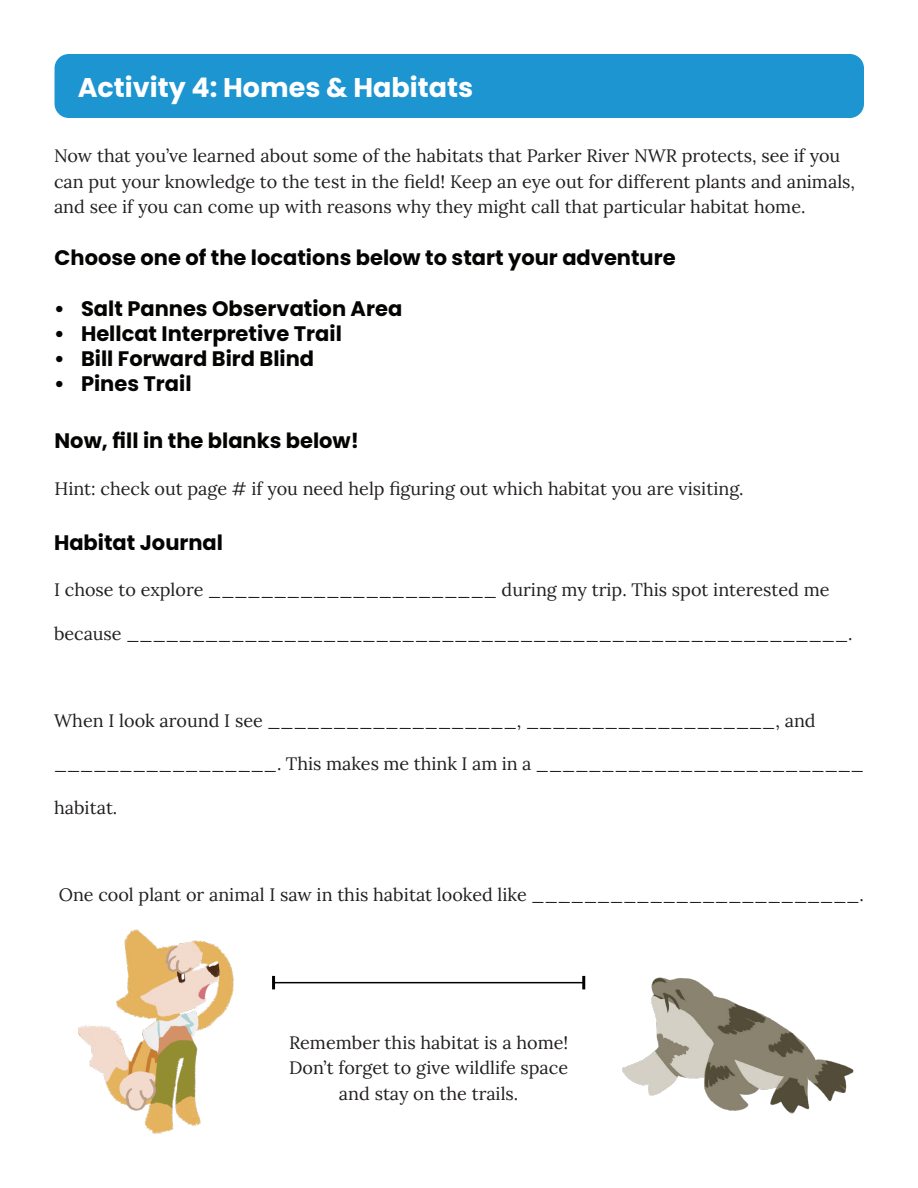
<style>
.page{position:relative;width:918px;height:1188px;background:#fff}
.page>*{position:absolute;margin:0;border:0;box-sizing:border-box;transform-origin:0 0}
.Paragraph_Style_3{font:700 27px "Poppins";color:#fff}
.Paragraph_Style_3-2{font:700 21px "Poppins";color:#040503}
.Paragraph_Style_2{font:18px/25.5px "Lora";color:#231f20}
</style>
<div class="page">
<div style="left:55px;top:55px;width:808px;height:62px;background:#1c95d1;border-radius:14px"></div>
<div style="left:55px;top:54px;width:809px;height:64px;border:2px solid #1c95d1;border-radius:14px"></div>
<img style="left:622px;top:977px;width:232px;height:137px">
<img style="left:79px;top:929px;width:155px;height:205px">
<hr style="left:274px;top:982px;width:310px;height:1px;background:#000">
<svg style="left:272px;top:976px;width:3px;height:13px"></svg>
<svg style="left:582px;top:976px;width:3px;height:13px"></svg>
<p class="Paragraph_Style_3" style="left:78px;top:72px;width:397px">Activity 4: Homes &amp; Habitats</p>
<p class="Paragraph_Style_2" style="left:54px;top:142px;width:803px">Now that you’ve learned about some of the habitats that Parker River NWR protects, see if you can put your knowledge to the test in the field! Keep an eye out for different plants and animals, and see if you can come up with reasons why they might call that particular habitat home.</p>
<p class="Paragraph_Style_3-2" style="left:55px;top:246px;width:623px">Choose one of the locations below to start your adventure</p>
<p class="Paragraph_Style_3-2" style="left:54px;top:296px;width:350px">• Salt Pannes Observation Area</p>
<p class="Paragraph_Style_3-2" style="left:54px;top:321px;width:289px">• Hellcat Interpretive Trail</p>
<p class="Paragraph_Style_3-2" style="left:54px;top:347px;width:262px">• Bill Forward Bird Blind</p>
<p class="Paragraph_Style_3-2" style="left:54px;top:372px;width:139px">• Pines Trail</p>
<p class="Paragraph_Style_3-2" style="left:55px;top:429px;width:306px">Now, fill in the blanks below!</p>
<p class="Paragraph_Style_2" style="left:55px;top:475px;width:691px">Hint: check out page # if you need help figuring out which habitat you are visiting.</p>
<p class="Paragraph_Style_3-2" style="left:54px;top:530px;width:171px">Habitat Journal</p>
<p class="Paragraph_Style_2" style="left:54px;top:576px;width:777px">I chose to explore ______________________ during my trip. This spot interested me</p>
<p class="Paragraph_Style_2" style="left:54px;top:620px;width:800px">because _______________________________________________________.</p>
<p class="Paragraph_Style_2" style="left:54px;top:707px;width:763px">When I look around I see ___________________, ___________________, and</p>
<p class="Paragraph_Style_2" style="left:54px;top:750px;width:812px">_________________. This makes me think I am in a _________________________</p>
<p class="Paragraph_Style_2" style="left:54px;top:794px;width:65px">habitat.</p>
<p class="Paragraph_Style_2" style="left:59px;top:881px;width:807px">One cool plant or animal I saw in this habitat looked like _________________________.</p>
<p class="Paragraph_Style_2" style="left:289px;top:1028px;width:281px;text-align:center">Remember this habitat is a home!<br>Don’t forget to give wildlife space and stay on the trails.</p>
</div>
